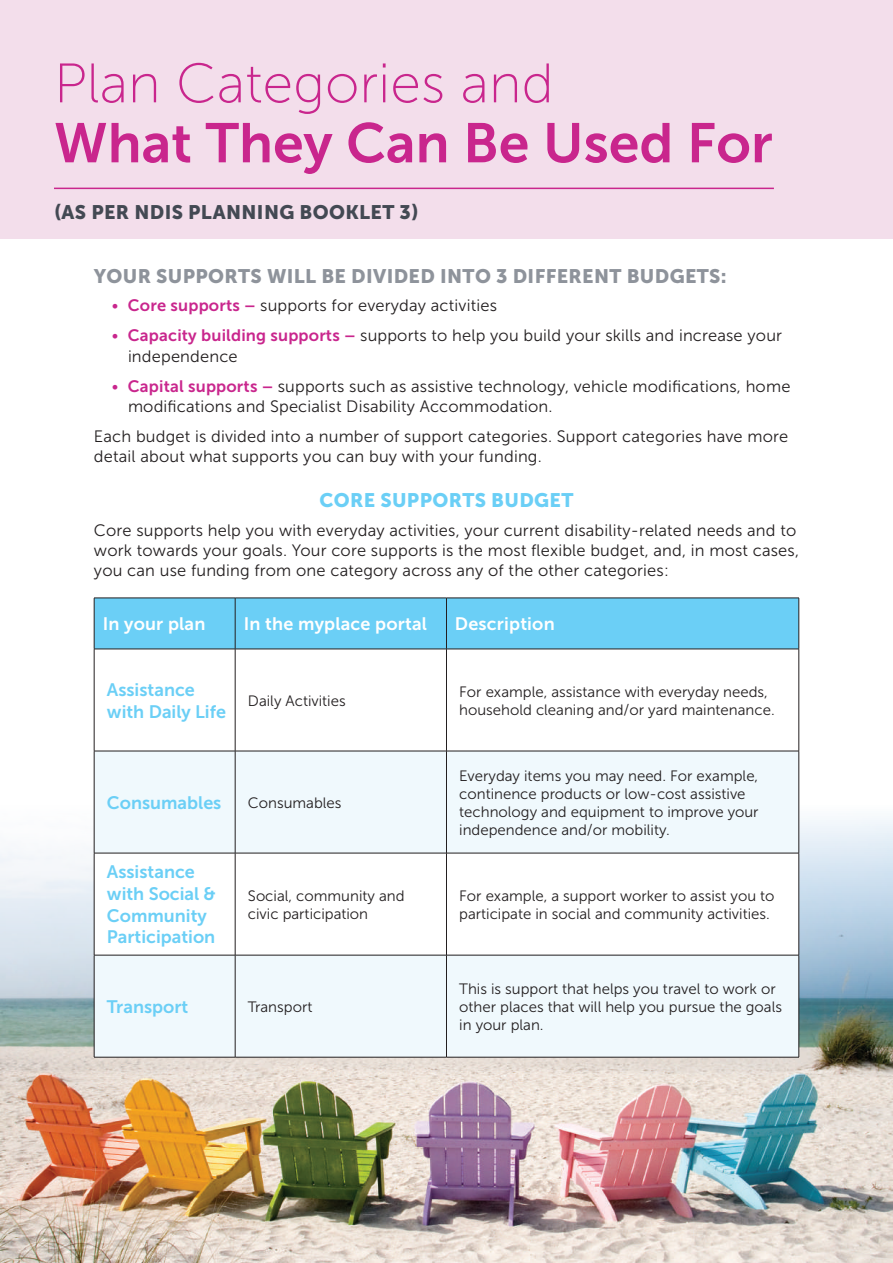
<style>
.page{position:relative;width:893px;height:1263px;background:#fff}
.page>*{position:absolute;margin:0;border:0;box-sizing:border-box;transform-origin:0 0}
.t1{font:55.5px "Museo Sans 700";color:#c9268d}
.t2{font:55.5px "Museo Sans 100";color:#c9268d}
.t3{font:19.5px "Museo Sans 900";letter-spacing:.02em;color:#8e939b}
.t4{font:19.5px "Museo Sans 900";letter-spacing:.02em;color:#434953}
.t5{font:19.5px "Museo Sans 900";letter-spacing:.02em;color:#6bcff6}
.t6{font:18px/21.6px "Museo Sans 700";color:#6bcff6}
.t7{font:18px "Museo Sans 700";letter-spacing:.01em;color:#fff}
.t8{font:16.5px/20.2px "Museo Sans 300";letter-spacing:.01em;color:#231f20}
.t9{font:15px/18px "Museo Sans 300";color:#231f20}
.s1{color:#c9268d}
.s2{font-family:"Museo Sans 700";color:#c9268d}
</style>
<div class="page">
<img style="left:0;top:716px;width:893px;height:547px">
<div style="left:0;top:0;width:893px;height:238px;background:#f3deeb"></div>
<hr style="left:54px;top:188px;width:720px;height:1px;background:#c9268d">
<div style="left:95px;top:599px;width:704px;height:50px;background:#6bcff6"></div>
<svg style="left:95px;top:650px;width:704px;height:101px"></svg>
<svg style="left:95px;top:752px;width:704px;height:305px;fill:#f0f9fd"></svg>
<hr style="left:94px;top:598px;width:141px;height:1px;background:#231f20">
<hr style="left:94px;top:598px;width:1px;height:51px;background:#231f20">
<hr style="left:235px;top:598px;width:211px;height:1px;background:#231f20">
<hr style="left:235px;top:598px;width:1px;height:51px;background:#231f20">
<hr style="left:446px;top:598px;width:353px;height:1px;background:#231f20">
<hr style="left:446px;top:598px;width:1px;height:51px;background:#231f20">
<hr style="left:799px;top:598px;width:1px;height:51px;background:#231f20">
<hr style="left:94px;top:649px;width:141px;height:1px;background:#231f20">
<hr style="left:94px;top:649px;width:1px;height:102px;background:#231f20">
<hr style="left:235px;top:649px;width:211px;height:1px;background:#231f20">
<hr style="left:235px;top:649px;width:1px;height:102px;background:#231f20">
<hr style="left:446px;top:649px;width:353px;height:1px;background:#231f20">
<hr style="left:446px;top:649px;width:1px;height:102px;background:#231f20">
<hr style="left:799px;top:649px;width:1px;height:102px;background:#231f20">
<hr style="left:94px;top:751px;width:141px;height:1px;background:#231f20">
<hr style="left:94px;top:751px;width:1px;height:102px;background:#231f20">
<hr style="left:235px;top:751px;width:211px;height:1px;background:#231f20">
<hr style="left:235px;top:751px;width:1px;height:102px;background:#231f20">
<hr style="left:446px;top:751px;width:353px;height:1px;background:#231f20">
<hr style="left:446px;top:751px;width:1px;height:102px;background:#231f20">
<hr style="left:799px;top:751px;width:1px;height:102px;background:#231f20">
<hr style="left:94px;top:853px;width:141px;height:1px;background:#231f20">
<hr style="left:94px;top:853px;width:1px;height:102px;background:#231f20">
<hr style="left:235px;top:853px;width:211px;height:1px;background:#231f20">
<hr style="left:235px;top:853px;width:1px;height:102px;background:#231f20">
<hr style="left:446px;top:853px;width:353px;height:1px;background:#231f20">
<hr style="left:446px;top:853px;width:1px;height:102px;background:#231f20">
<hr style="left:799px;top:853px;width:1px;height:102px;background:#231f20">
<hr style="left:94px;top:955px;width:141px;height:1px;background:#231f20">
<hr style="left:94px;top:955px;width:1px;height:102px;background:#231f20">
<hr style="left:235px;top:955px;width:211px;height:1px;background:#231f20">
<hr style="left:235px;top:955px;width:1px;height:102px;background:#231f20">
<hr style="left:446px;top:955px;width:353px;height:1px;background:#231f20">
<hr style="left:446px;top:955px;width:1px;height:102px;background:#231f20">
<hr style="left:799px;top:955px;width:1px;height:102px;background:#231f20">
<hr style="left:94px;top:1057px;width:141px;height:1px;background:#231f20">
<hr style="left:235px;top:1057px;width:211px;height:1px;background:#231f20">
<hr style="left:446px;top:1057px;width:353px;height:1px;background:#231f20">
<h1 class="t2" style="left:54px;top:54px;width:501px">Plan Categories and</h1>
<h1 class="t1" style="left:54px;top:112px;width:720px">What They Can Be Used For</h1>
<p class="t4" style="left:54px;top:201px;width:366px">(AS PER NDIS PLANNING BOOKLET 3)</p>
<p class="t3" style="left:94px;top:265px;width:634px">YOUR SUPPORTS WILL BE DIVIDED INTO 3 DIFFERENT BUDGETS:</p>
<p class="t8" style="left:112px;top:296px;width:386px"><span class="s1">•</span> <span class="s2">Core supports –</span> supports for everyday activities</p>
<p class="t8" style="left:128px;top:326px;width:656px;text-indent:-16px"><span class="s1">•</span> <span class="s2">Capacity building supports –</span> supports to help you build your skills and increase your independence</p>
<p class="t8" style="left:128px;top:376px;width:664px;text-indent:-16px"><span class="s1">•</span> <span class="s2">Capital supports –</span> supports such as assistive technology, vehicle modifications, home modifications and Specialist Disability Accommodation.</p>
<p class="t8" style="left:94px;top:426px;width:696px">Each budget is divided into a number of support categories. Support categories have more detail about what supports you can buy with your funding.</p>
<p class="t5" style="left:319px;top:489px;width:255px">CORE SUPPORTS BUDGET</p>
<p class="t8" style="left:94px;top:520px;width:707px">Core supports help you with everyday activities, your current disability-related needs and to work towards your goals. Your core supports is the most flexible budget, and, in most cases, you can use funding from one category across any of the other categories:</p>
<p class="t7" style="left:103px;top:614px;width:104px">In your plan</p>
<p class="t7" style="left:244px;top:614px;width:185px">In the myplace portal</p>
<p class="t7" style="left:455px;top:614px;width:101px">Description</p>
<p class="t6" style="left:107px;top:679px;width:121px">Assistance with Daily Life</p>
<p class="t9" style="left:248px;top:691px;width:99px">Daily Activities</p>
<p class="t9" style="left:459px;top:682px;width:317px">For example, assistance with everyday needs, household cleaning and/or yard maintenance.</p>
<p class="t6" style="left:107px;top:792px;width:116px">Consumables</p>
<p class="t9" style="left:248px;top:794px;width:95px">Consumables</p>
<p class="t9" style="left:459px;top:767px;width:301px">Everyday items you may need. For example, continence products or low-cost assistive technology and equipment to improve your independence and/or mobility.</p>
<p class="t6" style="left:107px;top:861px;width:111px">Assistance with Social &amp;<br>Community<br>Participation</p>
<p class="t9" style="left:248px;top:887px;width:158px">Social, community and civic participation</p>
<p class="t9" style="left:459px;top:887px;width:317px">For example, a support worker to assist you to participate in social and community activities.</p>
<p class="t6" style="left:107px;top:996px;width:83px">Transport</p>
<p class="t9" style="left:248px;top:998px;width:66px">Transport</p>
<p class="t9" style="left:459px;top:980px;width:324px">This is support that helps you travel to work or other places that will help you pursue the goals in your plan.</p>
</div>
